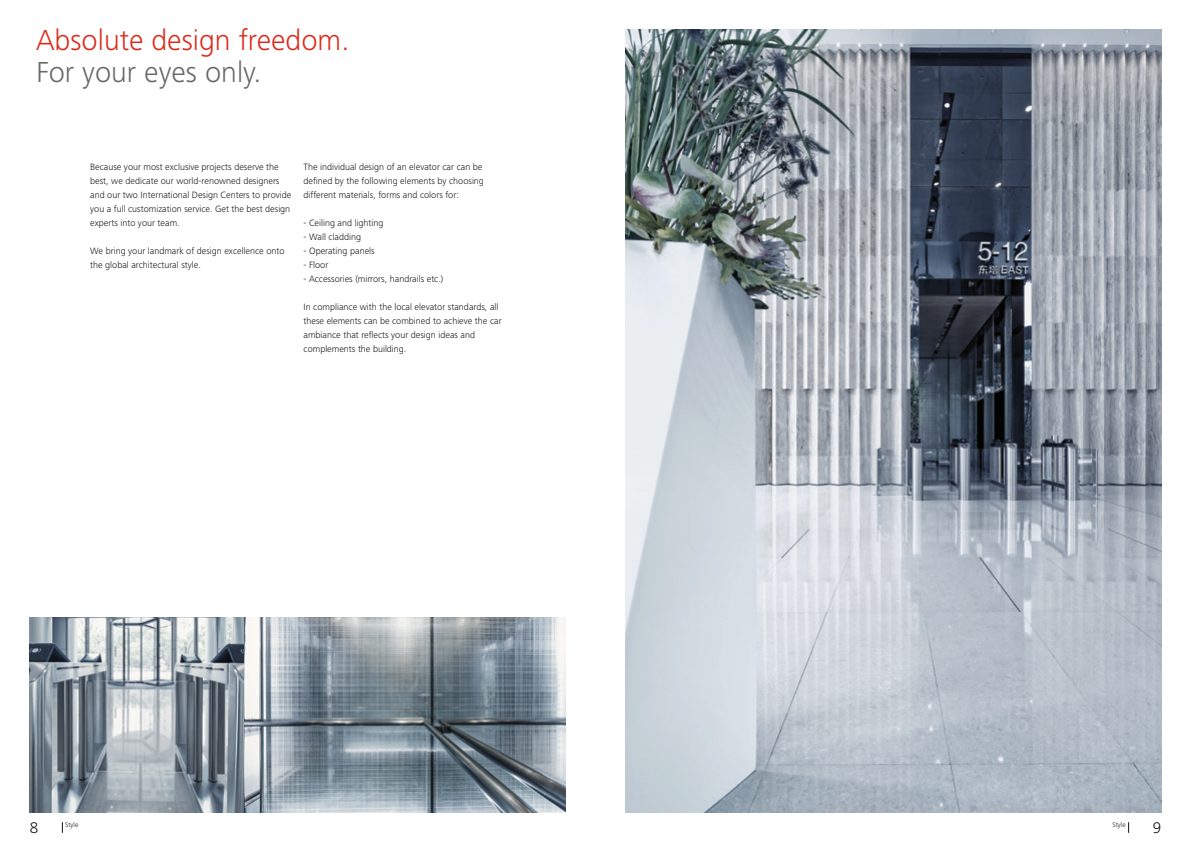
<style>
.page{position:relative;width:1191px;height:842px;background:#fff}
.page>*{position:absolute;margin:0;border:0;box-sizing:border-box;transform-origin:0 0}
.t1{font:300 30px "Frutiger Next LT";color:#dc2a1b}
.t2{font:300 30px "Frutiger Next LT";color:#686867}
.t3{font:300 16px "Frutiger Next LT";color:#131413}
.t4{font:300 9.5px/14px "Frutiger Next LT";color:#131413}
.t5{font:300 7px "Frutiger Next LT";color:#131413}
</style>
<div class="page">
<img style="left:30px;top:617px;width:213px;height:195px">
<img style="left:245px;top:617px;width:321px;height:195px">
<img style="left:625px;top:30px;width:536px;height:782px">
<p class="t1" style="left:36px;top:23px;width:315px">Absolute design freedom.</p>
<p class="t2" style="left:36px;top:55px;width:227px">For your eyes only.</p>
<p class="t4" style="left:90px;top:160px;width:203px">Because your most exclusive projects deserve the best, we dedicate our world-renowned designers and our two International Design Centers to provide you a full customization service. Get the best design experts into your team.</p>
<p class="t4" style="left:90px;top:244px;width:196px">We bring your landmark of design excellence onto the global architectural style.</p>
<p class="t4" style="left:303px;top:160px;width:182px">The individual design of an elevator car can be defned by the following elements by choosing different materials, forms and colors for:</p>
<p class="t4" style="left:303px;top:216px;width:82px">- Ceiling and lighting</p>
<p class="t4" style="left:303px;top:230px;width:59px">- Wall cladding</p>
<p class="t4" style="left:303px;top:244px;width:73px">- Operating panels</p>
<p class="t4" style="left:303px;top:258px;width:26px">- Floor</p>
<p class="t4" style="left:303px;top:272px;width:141px">- Accessories (mirrors, handrails etc.)</p>
<p class="t4" style="left:303px;top:300px;width:200px">In compliance with the local elevator standards, all these elements can be combined to achieve the car ambiance that refects your design ideas and complements the building.</p>
<h2 class="t3" style="left:30px;top:819px;width:10px">8</h2>
<p class="t5" style="left:65px;top:821px;width:15px">Style</p>
<h2 class="t3" style="left:1152px;top:819px;width:10px">9</h2>
<p class="t5" style="left:1112px;top:821px;width:15px">Style</p>
</div>
